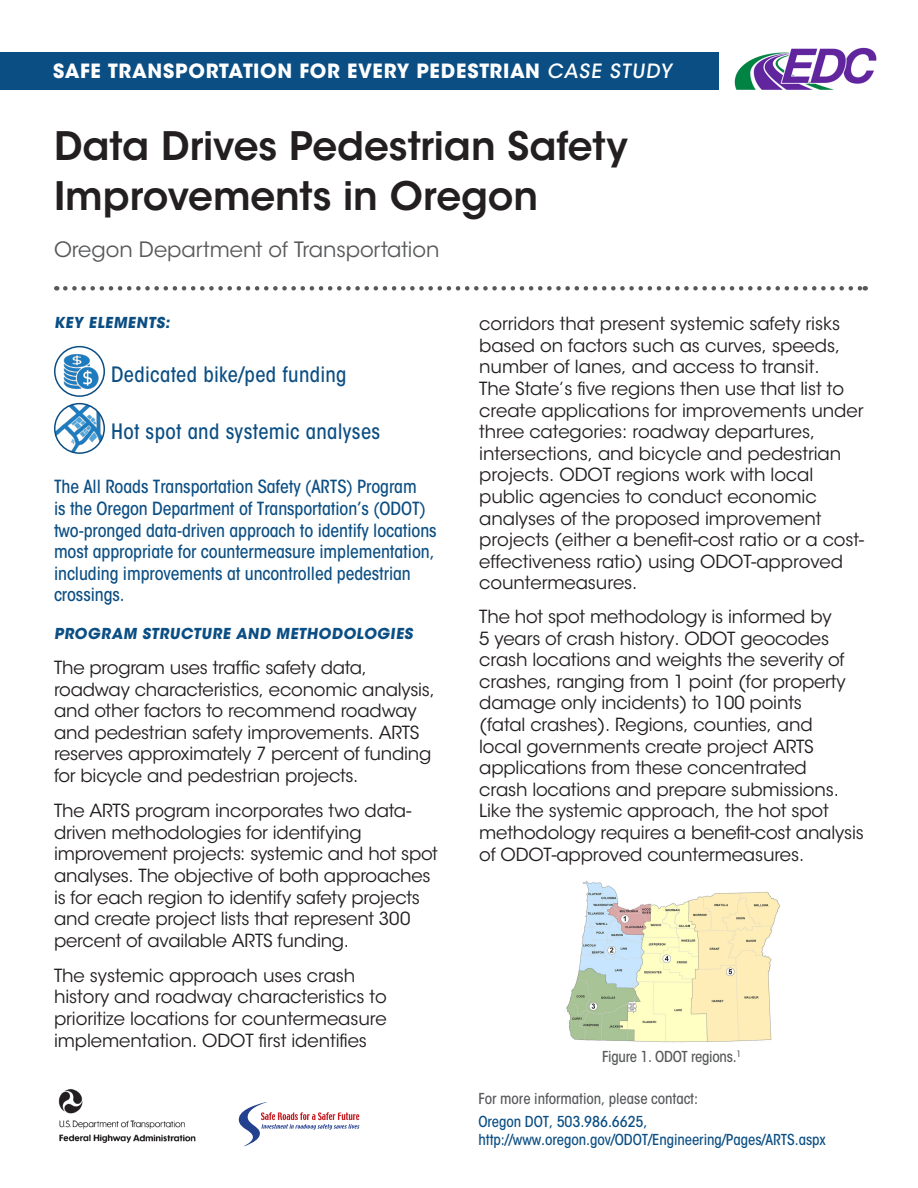
<style>
.page{position:relative;width:918px;height:1188px;background:#fff}
.page>*{position:absolute;margin:0;border:0;box-sizing:border-box;transform-origin:0 0}
.t1{font:600 39px/50.4px "ITC Avant Garde Std";letter-spacing:-.005em;color:#231f20}
.t2{font:500 condensed 21px "ITC Avant Garde Std";letter-spacing:.015em;color:#0b4e83}
.t3{font:21px "ITC Avant Garde Std";color:#57585a}
.t4{font:700 19.5px "ITC Avant Garde Std";letter-spacing:.035em;color:#fff}
.t5{font:18px/21.6px "ITC Avant Garde Std";letter-spacing:-.01em;color:#231f20}
.t6{font:500 condensed 18px/21.6px "ITC Avant Garde Std";letter-spacing:-.005em;color:#0b4e83}
.t7{font:500 condensed 15px "ITC Avant Garde Std";letter-spacing:-.005em;color:#0b4e83}
.t8{font:500 condensed 15px "ITC Avant Garde Std";letter-spacing:-.005em;color:#57585a}
.t9{font:700 15px "ITC Avant Garde Std";color:#0b4e83}
.s1{font-weight:500}
</style>
<div class="page">
<img style="left:59px;top:352px;width:44px;height:39px">
<div style="left:54px;top:346px;width:51px;height:51px;border:2px solid #0b4e83;border-radius:50%"></div>
<img style="left:55px;top:404px;width:49px;height:49px;border-radius:25px">
<div style="left:54px;top:403px;width:51px;height:51px;border:2px solid #0b4e83;border-radius:50%"></div>
<img style="left:565px;top:881px;width:215px;height:162px">
<svg style="left:65px;top:286px;width:801px;height:5px"></svg>
<div style="left:0;top:52px;width:718px;height:38px;background:#0b4e83"></div>
<svg style="left:238px;top:1102px;width:121px;height:44px"></svg>
<img style="left:58px;top:1089px;width:138px;height:54px">
<img style="left:735px;top:47px;width:142px;height:43px">
<p class="t4" style="left:53px;top:58px;width:623px">SAFE TRANSPORTATION FOR EVERY PEDESTRIAN <span class="s1">CASE STUDY</span></p>
<h1 class="t1" style="left:54px;top:120px;width:575px">Data Drives Pedestrian Safety<br>Improvements in Oregon</h1>
<h2 class="t3" style="left:54px;top:236px;width:387px">Oregon Department of Transportation</h2>
<h3 class="t9" style="left:54px;top:313px;width:120px">KEY ELEMENTS:</h3>
<p class="t2" style="left:111px;top:361px;width:237px">Dedicated bike/ped funding</p>
<p class="t2" style="left:111px;top:418px;width:271px">Hot spot and systemic analyses</p>
<p class="t6" style="left:54px;top:476px;width:384px">The All Roads Transportation Safety (ARTS) Program<br>is the Oregon Department of Transportation’s (ODOT) two-pronged data-driven approach to identify locations most appropriate for countermeasure implementation, including improvements at uncontrolled pedestrian crossings.</p>
<h3 class="t9" style="left:54px;top:624px;width:363px">PROGRAM STRUCTURE AND METHODOLOGIES</h3>
<p class="t5" style="left:54px;top:657px;width:382px">The program uses traffic safety data, roadway characteristics, economic analysis, and other factors to recommend roadway and pedestrian safety improvements. ARTS reserves approximately 7 percent of funding for bicycle and pedestrian projects.</p>
<p class="t5" style="left:54px;top:800px;width:385px">The ARTS program incorporates two data&shy;driven methodologies for identifying improvement projects: systemic and hot spot analyses. The objective of both approaches is for each region to identify safety projects and create project lists that represent 300 percent of available ARTS funding.</p>
<p class="t5" style="left:54px;top:965px;width:334px">The systemic approach uses crash history and roadway characteristics to prioritize locations for countermeasure implementation. ODOT first identifies</p>
<p class="t5" style="left:479px;top:313px;width:386px">corridors that present systemic safety risks based on factors such as curves, speeds, number of lanes, and access to transit.<br>The State’s five regions then use that list to create applications for improvements under three categories: roadway departures, intersections, and bicycle and pedestrian projects. ODOT regions work with local public agencies to conduct economic analyses of the proposed improvement projects (either a benefit-cost ratio or a cost&shy;effectiveness ratio) using ODOT-approved countermeasures.</p>
<p class="t5" style="left:479px;top:606px;width:386px">The hot spot methodology is informed by<br>5 years of crash history. ODOT geocodes crash locations and weights the severity of crashes, ranging from 1 point (for property damage only incidents) to 100 points<br>(fatal crashes). Regions, counties, and<br>local governments create project ARTS applications from these concentrated<br>crash locations and prepare submissions.<br>Like the systemic approach, the hot spot methodology requires a benefit-cost analysis of ODOT-approved countermeasures.</p>
<p class="t8" style="left:602px;top:1047px;width:140px">Figure 1. ODOT regions.<sup>1</sup></p>
<p class="t8" style="left:478px;top:1090px;width:221px">For more information, please contact:</p>
<p class="t7" style="left:478px;top:1112px;width:170px">Oregon DOT, 503.986.6625,</p>
<p class="t7" style="left:478px;top:1130px;width:349px">http://www.oregon.gov/ODOT/Engineering/Pages/ARTS.aspx</p>
</div>
